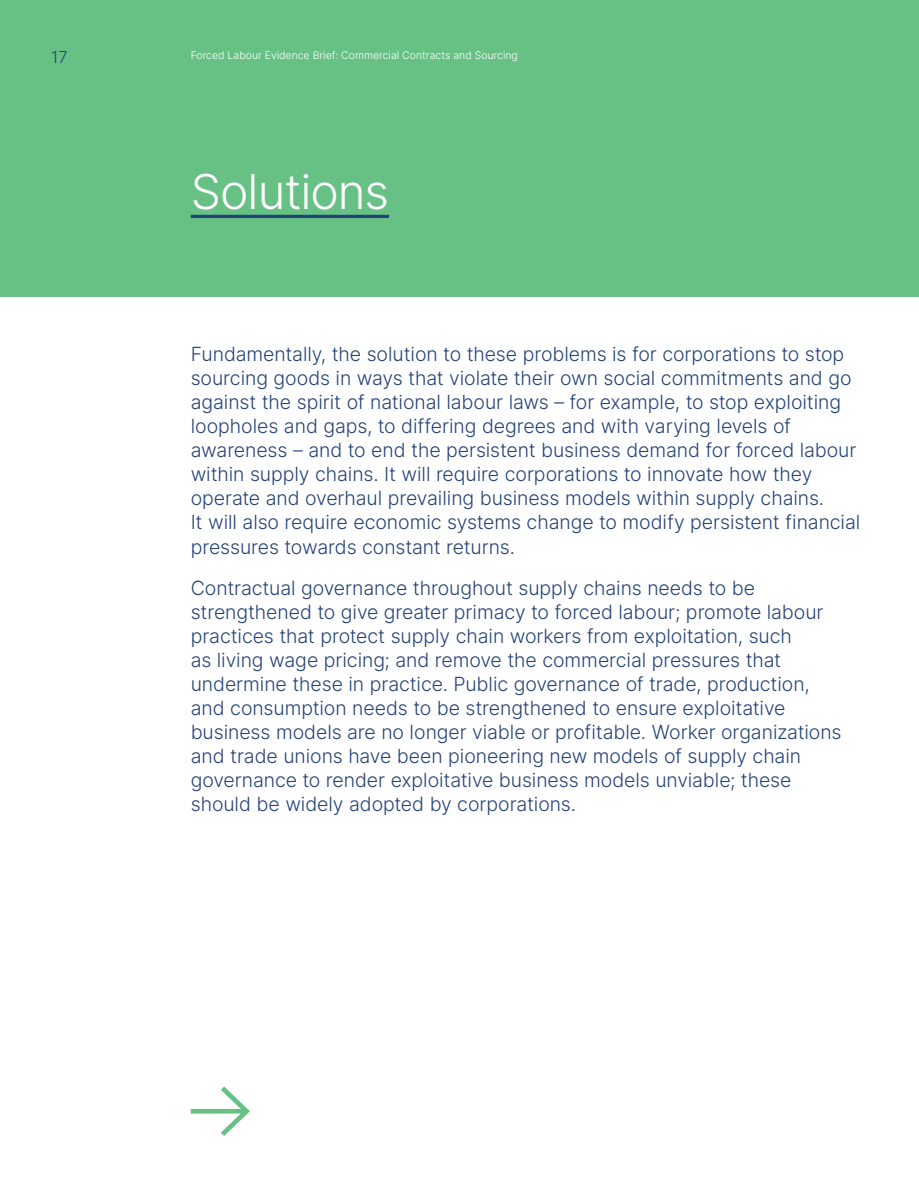
<style>
.page{position:relative;width:919px;height:1187px;background:#fff}
.page>*{position:absolute;margin:0;border:0;box-sizing:border-box;transform-origin:0 0}
.t1{font:300 48px "Inter";letter-spacing:-.02em;color:#fff}
.t2{font:300 19.5px/24px "Inter";letter-spacing:-.005em;color:#244379}
.t3{font:300 16.5px "Inter";color:#244379}
.t4{font:300 10.5px "Inter";color:#fff}
</style>
<div class="page">
<div style="left:0;top:0;width:918px;height:296px;background:#67c185"></div>
<hr style="left:191px;top:215px;width:198px;height:3px;background:#244379">
<svg style="left:191px;top:1086px;width:59px;height:49px"></svg>
<p class="t3" style="left:51px;top:45px;width:18px">17</p>
<p class="t4" style="left:191px;top:47px;width:328px">Forced Labour Evidence Brief: Commercial Contracts and Sourcing</p>
<h1 class="t1" style="left:191px;top:156px;width:200px">Solutions</h1>
<p class="t2" style="left:191px;top:342px;width:671px">Fundamentally, the solution to these problems is for corporations to stop sourcing goods in ways that violate their own social commitments and go against the spirit of national labour laws – for example, to stop exploiting loopholes and gaps, to differing degrees and with varying levels of awareness – and to end the persistent business demand for forced labour within supply chains. It will require corporations to innovate how they operate and overhaul prevailing business models within supply chains.<br>It will also require economic systems change to modify persistent financial pressures towards constant returns.</p>
<p class="t2" style="left:191px;top:575px;width:652px">Contractual governance throughout supply chains needs to be strengthened to give greater primacy to forced labour; promote labour practices that protect supply chain workers from exploitation, such<br>as living wage pricing; and remove the commercial pressures that undermine these in practice. Public governance of trade, production, and consumption needs to be strengthened to ensure exploitative business models are no longer viable or profitable. Worker organizations and trade unions have been pioneering new models of supply chain governance to render exploitative business models unviable; these should be widely adopted by corporations.</p>
</div>
